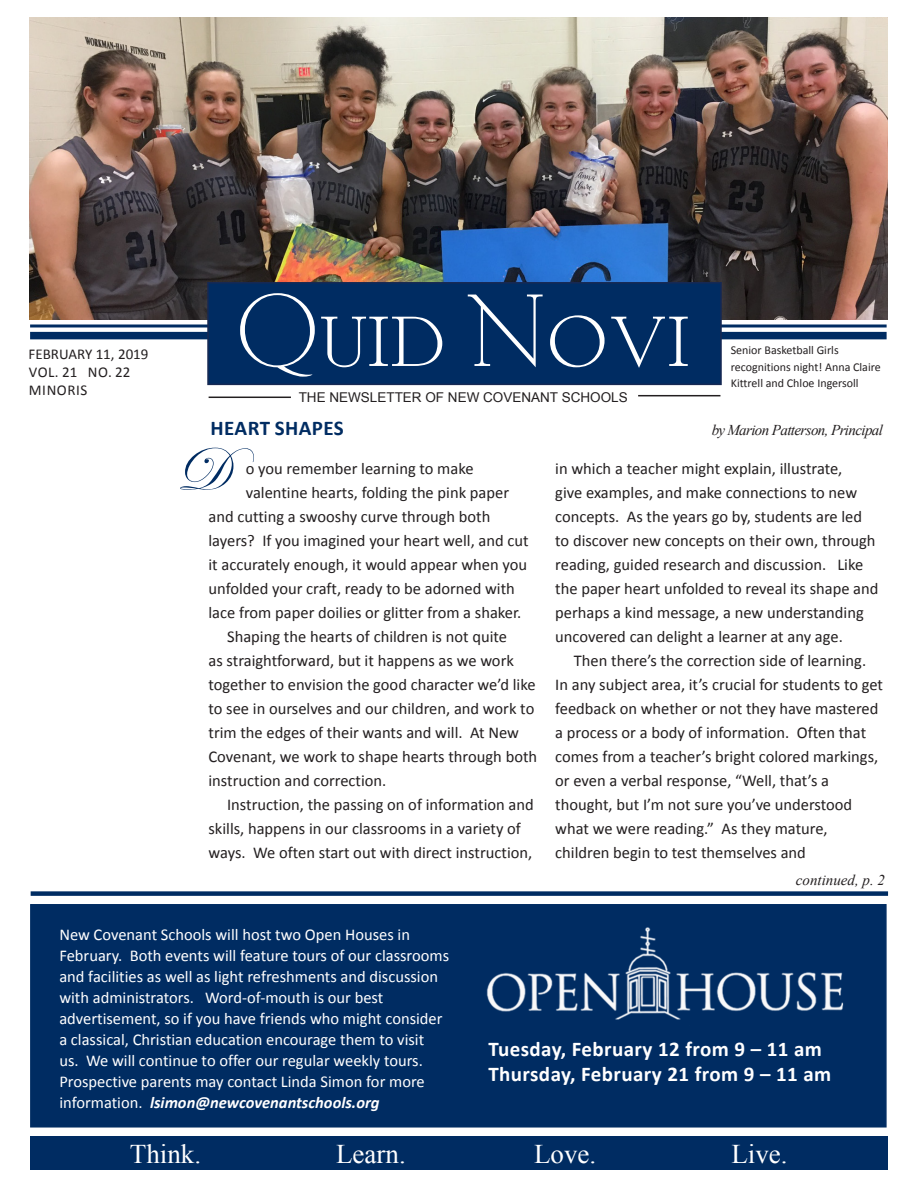
<style>
.page{position:relative;width:918px;height:1188px;background:#fff}
.page>*{position:absolute;margin:0;border:0;box-sizing:border-box;transform-origin:0 0}
.t1{font:95.55px "Light Classic Roman";letter-spacing:-.015em;color:#fff;scale:1.05 1}
.t2{font:62.1px "Edwardian Script ITC";color:#002c62}
.t3{font:27px "Times New Roman";color:#fff}
.t4{font:700 21px "Calibri";letter-spacing:.02em;color:#fff}
.t5{font:700 21px "Calibri";letter-spacing:.02em;color:#002c62}
.t6{font:16.5px/24px "Calibri";color:#231f20}
.t7{font:16.5px/21px "Calibri";color:#fff}
.t8{font:italic 15px "Times New Roman";letter-spacing:-.04em;color:#231f20}
.t9{font:15px/18px "Calibri";color:#231f20}
.t10{font:italic 15px "Times New Roman";color:#231f20}
.t11{font:15px "Calibri";letter-spacing:.04em;color:#231f20}
.t12{font:13.5px "Arial";color:#231f20}
.t13{font:12px/16.5px "Calibri";color:#231f20}
.s1{font-weight:700;font-style:italic}
</style>
<div class="page">
<div style="left:30px;top:904px;width:857px;height:224px;background:#002c62;border:2px solid #002c62"></div>
<img style="left:30px;top:18px;width:857px;height:302px">
<hr style="left:30px;top:325px;width:857px;height:3px;background:#002c62">
<div style="left:30px;top:332px;width:857px;height:7px;background:#002c62"></div>
<hr style="left:209px;top:397px;width:82px;height:1px;background:#231f20">
<hr style="left:638px;top:395px;width:82px;height:1px;background:#231f20">
<div style="left:207px;top:282px;width:515px;height:103px;background:#002c62;border:2px solid #172953"></div>
<div style="left:30px;top:1137px;width:857px;height:33px;background:#002c62"></div>
<div style="left:31px;top:891px;width:857px;height:5px;background:#002c62"></div>
<img style="left:486px;top:927px;width:358px;height:93px">
<p class="t9" style="left:29px;top:345px;width:121px">FEBRUARY 11, 2019<br>VOL. 21 NO. 22</p>
<p class="t11" style="left:29px;top:380px;width:60px">MINORIS</p>
<p class="t1" style="left:236px;top:275px;width:435px">Quid Novi</p>
<p class="t12" style="left:299px;top:388px;width:331px">THE NEWSLETTER OF NEW COVENANT SCHOOLS</p>
<p class="t13" style="left:731px;top:342px;width:152px">Senior Basketball Girls recognitions night! Anna Claire<br>Kittrell and Chloe Ingersoll</p>
<p class="t5" style="left:211px;top:414px;width:135px">HEART SHAPES</p>
<p class="t8" style="left:712px;top:419px;width:173px">by Marion Patterson, Principal</p>
<p class="t2" style="left:176px;top:436px;width:54px">D</p>
<p class="t6" style="left:246px;top:456px;width:229px">o you remember learning to make</p>
<p class="t6" style="left:246px;top:480px;width:265px">valentine hearts, folding the pink paper</p>
<p class="t6" style="left:208px;top:504px;width:284px">and cutting a swooshy curve through both</p>
<p class="t6" style="left:208px;top:528px;width:322px">layers? If you imagined your heart well, and cut</p>
<p class="t6" style="left:208px;top:552px;width:320px">it accurately enough, it would appear when you</p>
<p class="t6" style="left:208px;top:576px;width:308px">unfolded your craft, ready to be adorned with</p>
<p class="t6" style="left:208px;top:600px;width:314px">lace from paper doilies or glitter from a shaker.</p>
<p class="t6" style="left:208px;top:624px;width:330px;text-indent:19px">Shaping the hearts of children is not quite<br>as straightforward, but it happens as we work together to envision the good character we’d like to see in ourselves and our children, and work to trim the edges of their wants and will. At New Covenant, we work to shape hearts through both instruction and correction.</p>
<p class="t6" style="left:208px;top:792px;width:327px;text-indent:19px">Instruction, the passing on of information and skills, happens in our classrooms in a variety of ways. We often start out with direct instruction,</p>
<p class="t6" style="left:555px;top:456px;width:325px">in which a teacher might explain, illustrate,<br>give examples, and make connections to new concepts. As the years go by, students are led to discover new concepts on their own, through reading, guided research and discussion. Like the paper heart unfolded to reveal its shape and perhaps a kind message, a new understanding uncovered can delight a learner at any age.</p>
<p class="t6" style="left:555px;top:648px;width:329px;text-indent:19px">Then there’s the correction side of learning.<br>In any subject area, it’s crucial for students to get feedback on whether or not they have mastered a process or a body of information. Often that comes from a teacher’s bright colored markings, or even a verbal response, “Well, that’s a thought, but I’m not sure you’ve understood what we were reading.” As they mature, children begin to test themselves and</p>
<p class="t10" style="left:796px;top:869px;width:91px">continued, p. 2</p>
<p class="t7" style="left:59px;top:924px;width:391px">New Covenant Schools will host two Open Houses in February. Both events will feature tours of our classrooms and facilities as well as light refreshments and discussion with administrators. Word-of-mouth is our best advertisement, so if you have friends who might consider a classical, Christian education encourage them to visit<br>us. We will continue to offer our regular weekly tours.<br>Prospective parents may contact Linda Simon for more information. <span class="s1">lsimon@newcovenantschools.org</span></p>
<p class="t4" style="left:488px;top:1036px;width:335px">Tuesday, February 12 from 9 – 11 am</p>
<p class="t4" style="left:488px;top:1061px;width:344px">Thursday, February 21 from 9 – 11 am</p>
<p class="t3" style="left:130px;top:1136px;width:73px">Think.</p>
<p class="t3" style="left:336px;top:1136px;width:71px">Learn.</p>
<p class="t3" style="left:534px;top:1136px;width:64px">Love.</p>
<p class="t3" style="left:731px;top:1136px;width:58px">Live.</p>
</div>
